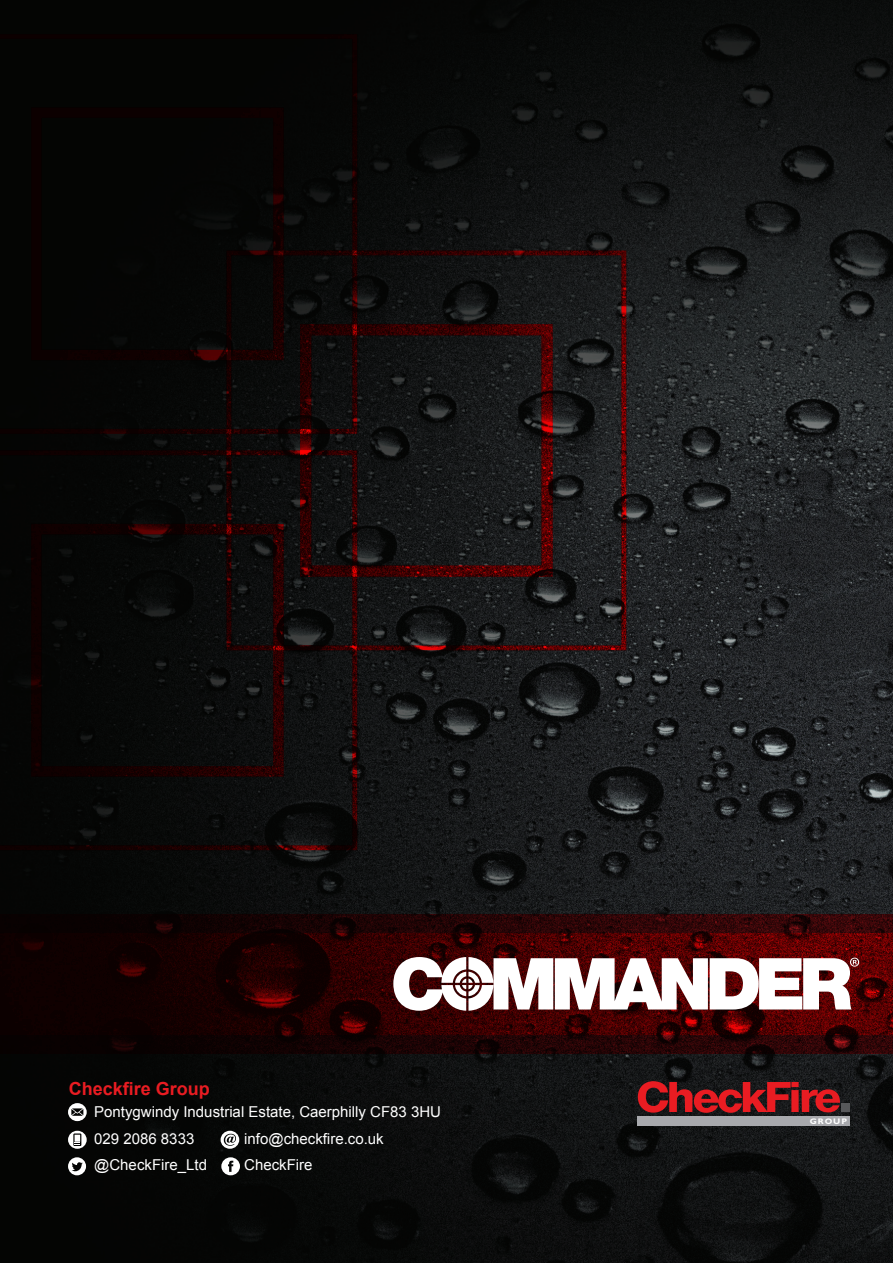
<style>
.page{position:relative;width:893px;height:1263px;background:#fff}
.page>*{position:absolute;margin:0;border:0;box-sizing:border-box;transform-origin:0 0}
.t1{font:700 18px "Arial";color:#e91c22}
.t2{font:15px/26.5px "Arial";color:#fff}
.t3{font:700 8.1px "Gill Sans";letter-spacing:.11em;color:#fff;scale:1.08 1}
</style>
<div class="page">
<img style="left:0;top:0;width:893px;height:1263px">
<svg style="left:0;top:34px;width:357px;height:400px;background:#060604"></svg>
<svg style="left:0;top:450px;width:357px;height:400px;background:#0b0909"></svg>
<svg style="left:26px;top:106px;width:263px;height:256px;background:#060403"></svg>
<svg style="left:26px;top:522px;width:263px;height:256px;background:#0c0807"></svg>
<svg style="left:294px;top:323px;width:264px;height:255px;background:#1d1112"></svg>
<svg style="left:0;top:1035px;width:893px;height:19px;background:#1a0303"></svg>
<svg style="left:0;top:914px;width:893px;height:121px;background:#2a0001"></svg>
<svg style="left:221px;top:1131px;width:18px;height:18px"></svg>
<svg style="left:68px;top:1131px;width:19px;height:18px"></svg>
<svg style="left:68px;top:1103px;width:19px;height:18px"></svg>
<svg style="left:221px;top:1157px;width:19px;height:18px"></svg>
<svg style="left:68px;top:1157px;width:18px;height:18px"></svg>
<svg style="left:638px;top:1081px;width:202px;height:32px;background:#7e191d"></svg>
<div style="left:842px;top:1104px;width:8px;height:8px;background:#57585a"></div>
<div style="left:638px;top:1116px;width:212px;height:9px;background:#a8a9ad"></div>
<svg style="left:393px;top:957px;width:466px;height:54px"></svg>
<p class="t1" style="left:69px;top:1076px;width:143px">Checkfire Group</p>
<p class="t2" style="left:94px;top:1099px;width:348px">Pontygwindy Industrial Estate, Caerphilly CF83 3HU<br>029 2086 8333</p>
<p class="t2" style="left:244px;top:1125px;width:141px">info@checkfire.co.uk</p>
<p class="t2" style="left:94px;top:1152px;width:114px">@CheckFire_Ltd</p>
<p class="t2" style="left:244px;top:1152px;width:70px">CheckFire</p>
<p class="t3" style="left:810px;top:1116px;width:36px">GROUP</p>
</div>
